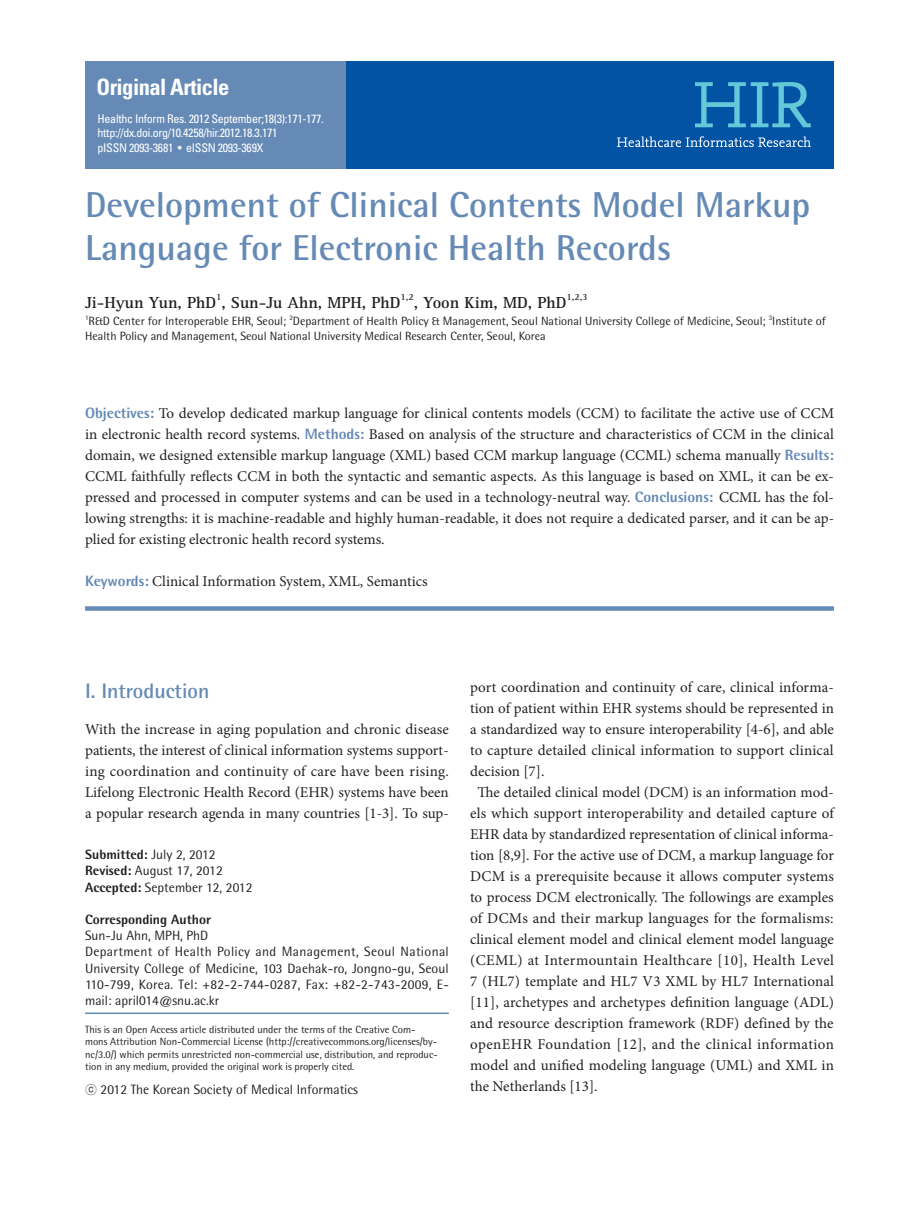
<style>
.page{position:relative;width:919px;height:1217px;background:#fff}
.page>*{position:absolute;margin:0;border:0;box-sizing:border-box;transform-origin:0 0}
.t1{font:700 36px/43.2px "Rotis Semi Sans Std";color:#658ab5}
.t2{font:700 condensed 22.5px "Univers LT Std";letter-spacing:-.025em;color:#fff}
.t3{font:700 21px "Rotis Semi Sans Std";color:#658ab5}
.t4{font:700 16.5px "Rotis Serif Std";color:#231f20}
.t5{font:15px/21px "Minion Pro";letter-spacing:.005em;color:#231f20;text-align:justify}
.t6{font:15px "Minion Pro";letter-spacing:.03em;color:#231f20}
.t7{font:13.5px/16.2px "Rotis Semi Sans Std";letter-spacing:.005em;color:#231f20}
.t8{font:800 13.5px "Rotis Semi Sans Std";color:#231f20}
.t9{font:12px "Rotis Semi Sans Std";color:#231f20}
.t10{font:condensed 12px/14.4px "Univers LT Std";letter-spacing:-.025em;color:#fff}
.t11{font:10.5px/12.6px "Rotis Semi Sans Std";color:#231f20}
.t12{font:700 9.6px "Rotis Serif Std";color:#231f20}
.t13{font:7.05px "Rotis Semi Sans Std";color:#231f20}
.s1{font-family:"Rotis Semi Sans Std";font-weight:800;color:#658ab5}
.s2{font-weight:800}
.s3{font-family:"Gulim";font-size:12px}
</style>
<div class="page">
<div style="left:85px;top:61px;width:748px;height:107px;background:#0353a5"></div>
<div style="left:85px;top:61px;width:260px;height:107px;background:#658ab5"></div>
<svg style="left:695px;top:82px;width:115px;height:45px"></svg>
<svg style="left:617px;top:136px;width:193px;height:11px"></svg>
<svg style="left:85px;top:606px;width:748px;height:4px;background:#6e91b9"></svg>
<hr style="left:85px;top:1012px;width:364px;height:1px;background:#658ab5">
<h2 class="t2" style="left:96px;top:73px;width:134px">Original Article</h2>
<p class="t10" style="left:97px;top:111px;width:228px">Healthc Inform Res. 2012 September;18(3):171-177. http://dx.doi.org/10.4258/hir.2012.18.3.171<br>pISSN 2093-3681 • eISSN 2093-369X</p>
<h1 class="t1" style="left:85px;top:183px;width:726px">Development of Clinical Contents Model Markup<br>Language for Electronic Health Records</h1>
<p class="t4" style="left:85px;top:292px;width:317px">Ji-Hyun Yun, PhD , Sun-Ju Ahn, MPH, PhD</p>
<p class="t12" style="left:216px;top:291px;width:7px">1</p>
<p class="t12" style="left:400px;top:291px;width:15px">1,2</p>
<p class="t4" style="left:413px;top:292px;width:154px">, Yoon Kim, MD, PhD</p>
<p class="t12" style="left:566px;top:291px;width:23px">1,2,3</p>
<p class="t13" style="left:85px;top:313px;width:5px">1</p>
<p class="t9" style="left:89px;top:314px;width:199px">R&amp;D Center for Interoperable EHR, Seoul;</p>
<p class="t13" style="left:289px;top:313px;width:5px">2</p>
<p class="t9" style="left:293px;top:314px;width:474px">Department of Health Policy &amp; Management, Seoul National University College of Medicine, Seoul;</p>
<p class="t13" style="left:768px;top:313px;width:5px">3</p>
<p class="t9" style="left:772px;top:314px;width:55px">Institute of</p>
<p class="t9" style="left:85px;top:328px;width:462px">Health Policy and Management, Seoul National University Medical Research Center, Seoul, Korea</p>
<p class="t5" style="left:85px;top:402px;width:750px"><span class="s1">Objectives:</span> To develop dedicated markup language for clinical contents models (CCM) to facilitate the active use of CCM in electronic health record systems. <span class="s1">Methods:</span> Based on analysis of the structure and characteristics of CCM in the clinical domain, we designed extensible markup language (XML) based CCM markup language (CCML) schema manually <span class="s1">Results:<br></span>CCML faithfully reflects CCM in both the syntactic and semantic aspects. As this language is based on XML, it can be ex&shy;pressed and processed in computer systems and can be used in a technology-neutral way. <span class="s1">Conclusions:</span> CCML has the fol&shy;lowing strengths: it is machine-readable and highly human-readable, it does not require a dedicated parser, and it can be ap&shy;plied for existing electronic health record systems.</p>
<p class="t5" style="left:85px;top:570px;width:344px"><span class="s1">Keywords:</span> Clinical Information System, XML, Semantics</p>
<h3 class="t3" style="left:85px;top:677px;width:126px">I. Introduction</h3>
<p class="t5" style="left:85px;top:718px;width:365px">With the increase in aging population and chronic disease patients, the interest of clinical information systems support&shy;ing coordination and continuity of care have been rising.<br>Lifelong Electronic Health Record (EHR) systems have been a popular research agenda in many countries [1-3]. To sup-</p>
<p class="t7" style="left:85px;top:846px;width:169px"><span class="s2">Submitted:</span> July 2, 2012<br><span class="s2">Revised:</span> August 17, 2012<br><span class="s2">Accepted:</span> September 12, 2012</p>
<p class="t8" style="left:85px;top:910px;width:127px">Corresponding Author</p>
<p class="t7" style="left:85px;top:927px;width:365px">Sun-Ju Ahn, MPH, PhD<br>Department of Health Policy and Management, Seoul National University College of Medicine, 103 Daehak-ro, Jongno-gu, Seoul 110-799, Korea. Tel: +82-2-744-0287, Fax: +82-2-743-2009, E&shy;mail: april014@snu.ac.kr</p>
<p class="t11" style="left:85px;top:1022px;width:354px">This is an Open Access article distributed under the terms of the Creative Com&shy;mons Attribution Non-Commercial License (http://creativecommons.org/licenses/by&shy;nc/3.0/) which permits unrestricted non-commercial use, distribution, and reproduc&shy;tion in any medium, provided the original work is properly cited.</p>
<p class="t7" style="left:85px;top:1081px;width:274px"><span class="s3">ⓒ</span> 2012 The Korean Society of Medical Informatics</p>
<p class="t5" style="left:470px;top:676px;width:365px">port coordination and continuity of care, clinical informa-</p>
<p class="t5" style="left:470px;top:697px;width:365px">tion of patient within EHR systems should be represented in</p>
<p class="t5" style="left:470px;top:718px;width:365px">a standardized way to ensure interoperability [4-6], and able</p>
<p class="t5" style="left:470px;top:739px;width:365px">to capture detailed clinical information to support clinical</p>
<p class="t5" style="left:470px;top:760px;width:76px">decision [7].</p>
<p class="t5" style="left:477px;top:781px;width:358px">The detailed clinical model (DCM) is an information mod-</p>
<p class="t5" style="left:470px;top:802px;width:365px">els which support interoperability and detailed capture of</p>
<p class="t5" style="left:470px;top:823px;width:365px">EHR data by standardized representation of clinical informa-</p>
<p class="t5" style="left:470px;top:844px;width:365px">tion [8,9]. For the active use of DCM, a markup language for</p>
<p class="t5" style="left:470px;top:865px;width:365px">DCM is a prerequisite because it allows computer systems</p>
<p class="t5" style="left:470px;top:886px;width:365px">to process DCM electronically. The followings are examples</p>
<p class="t5" style="left:470px;top:907px;width:365px">of DCMs and their markup languages for the formalisms:</p>
<p class="t5" style="left:470px;top:928px;width:365px">clinical element model and clinical element model language</p>
<p class="t6" style="left:470px;top:950px;width:365px">(CEML) at Intermountain Healthcare [10], Health Level</p>
<p class="t5" style="left:470px;top:970px;width:365px">7 (HL7) template and HL7 V3 XML by HL7 International</p>
<p class="t5" style="left:470px;top:991px;width:365px">[11], archetypes and archetypes definition language (ADL)</p>
<p class="t5" style="left:470px;top:1012px;width:365px">and resource description framework (RDF) defined by the</p>
<p class="t6" style="left:470px;top:1034px;width:365px">openEHR Foundation [12], and the clinical information</p>
<p class="t5" style="left:470px;top:1054px;width:365px">model and unified modeling language (UML) and XML in</p>
<p class="t5" style="left:470px;top:1075px;width:129px">the Netherlands [13].</p>
</div>
